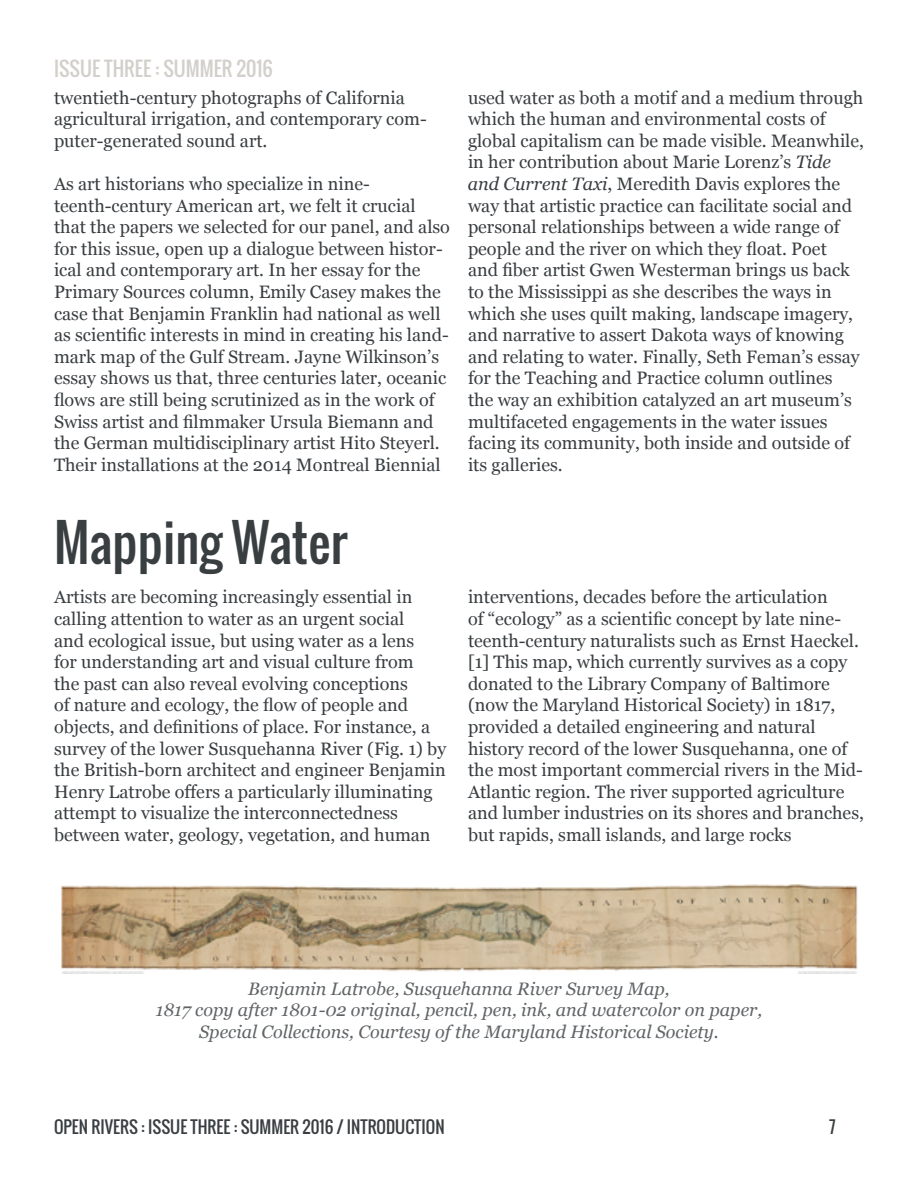
<style>
.page{position:relative;width:918px;height:1188px;background:#fff}
.page>*{position:absolute;margin:0;border:0;box-sizing:border-box;transform-origin:0 0}
.t1{font:49.5px "Oswald";color:#393e41}
.t2{font:19.5px "Oswald";color:#d3d0cb}
.t3{font:18px/21.6px "Georgia";color:#393e41}
.t4{font:italic 18px/21.6px "Georgia";color:#616567;text-align:center}
.t5{font:16.5px "Oswald";color:#393e41}
.s1{font-style:italic}
</style>
<div class="page">
<img style="left:61px;top:884px;width:797px;height:90px">
<p class="t2" style="left:54px;top:54px;width:220px">ISSUE THREE : SUMMER 2016</p>
<p class="t3" style="left:54px;top:86px;width:374px">twentieth-century photographs of California agricultural irrigation, and contemporary com&shy;puter-generated sound art.</p>
<p class="t3" style="left:54px;top:172px;width:397px">As art historians who specialize in nine&shy;teenth-century American art, we felt it crucial that the papers we selected for our panel, and also for this issue, open up a dialogue between histor&shy;ical and contemporary art. In her essay for the Primary Sources column, Emily Casey makes the case that Benjamin Franklin had national as well as scientific interests in mind in creating his land&shy;mark map of the Gulf Stream. Jayne Wilkinson’s essay shows us that, three centuries later, oceanic flows are still being scrutinized as in the work of Swiss artist and filmmaker Ursula Biemann and the German multidisciplinary artist Hito Steyerl.<br>Their installations at the 2014 Montreal Biennial</p>
<p class="t3" style="left:468px;top:86px;width:397px">used water as both a motif and a medium through which the human and environmental costs of global capitalism can be made visible. Meanwhile, in her contribution about Marie Lorenz’s <span class="s1">Tide and Current Taxi</span>, Meredith Davis explores the way that artistic practice can facilitate social and personal relationships between a wide range of people and the river on which they float. Poet<br>and fiber artist Gwen Westerman brings us back to the Mississippi as she describes the ways in which she uses quilt making, landscape imagery, and narrative to assert Dakota ways of knowing and relating to water. Finally, Seth Feman’s essay for the Teaching and Practice column outlines<br>the way an exhibition catalyzed an art museum’s multifaceted engagements in the water issues facing its community, both inside and outside of its galleries.</p>
<h1 class="t1" style="left:54px;top:505px;width:295px">Mapping Water</h1>
<p class="t3" style="left:54px;top:586px;width:394px">Artists are becoming increasingly essential in calling attention to water as an urgent social<br>and ecological issue, but using water as a lens<br>for understanding art and visual culture from<br>the past can also reveal evolving conceptions<br>of nature and ecology, the flow of people and objects, and definitions of place. For instance, a survey of the lower Susquehanna River (Fig. 1) by the British-born architect and engineer Benjamin Henry Latrobe offers a particularly illuminating attempt to visualize the interconnectedness between water, geology, vegetation, and human</p>
<p class="t3" style="left:468px;top:586px;width:397px">interventions, decades before the articulation<br>of “ecology” as a scientific concept by late nine&shy;teenth-century naturalists such as Ernst Haeckel. [1] This map, which currently survives as a copy donated to the Library Company of Baltimore (now the Maryland Historical Society) in 1817, provided a detailed engineering and natural history record of the lower Susquehanna, one of the most important commercial rivers in the Mid-Atlantic region. The river supported agriculture and lumber industries on its shores and branches, but rapids, small islands, and large rocks</p>
<p class="t4" style="left:156px;top:977px;width:608px">Benjamin Latrobe, Susquehanna River Survey Map,<br>1817 copy after 1801-02 original, pencil, pen, ink, and watercolor on paper,<br>Special Collections, Courtesy of the Maryland Historical Society.</p>
<p class="t5" style="left:54px;top:1114px;width:392px">OPEN RIVERS : ISSUE THREE : SUMMER 2016 / INTRODUCTION</p>
<p class="t5" style="left:829px;top:1114px;width:8px">7</p>
</div>
